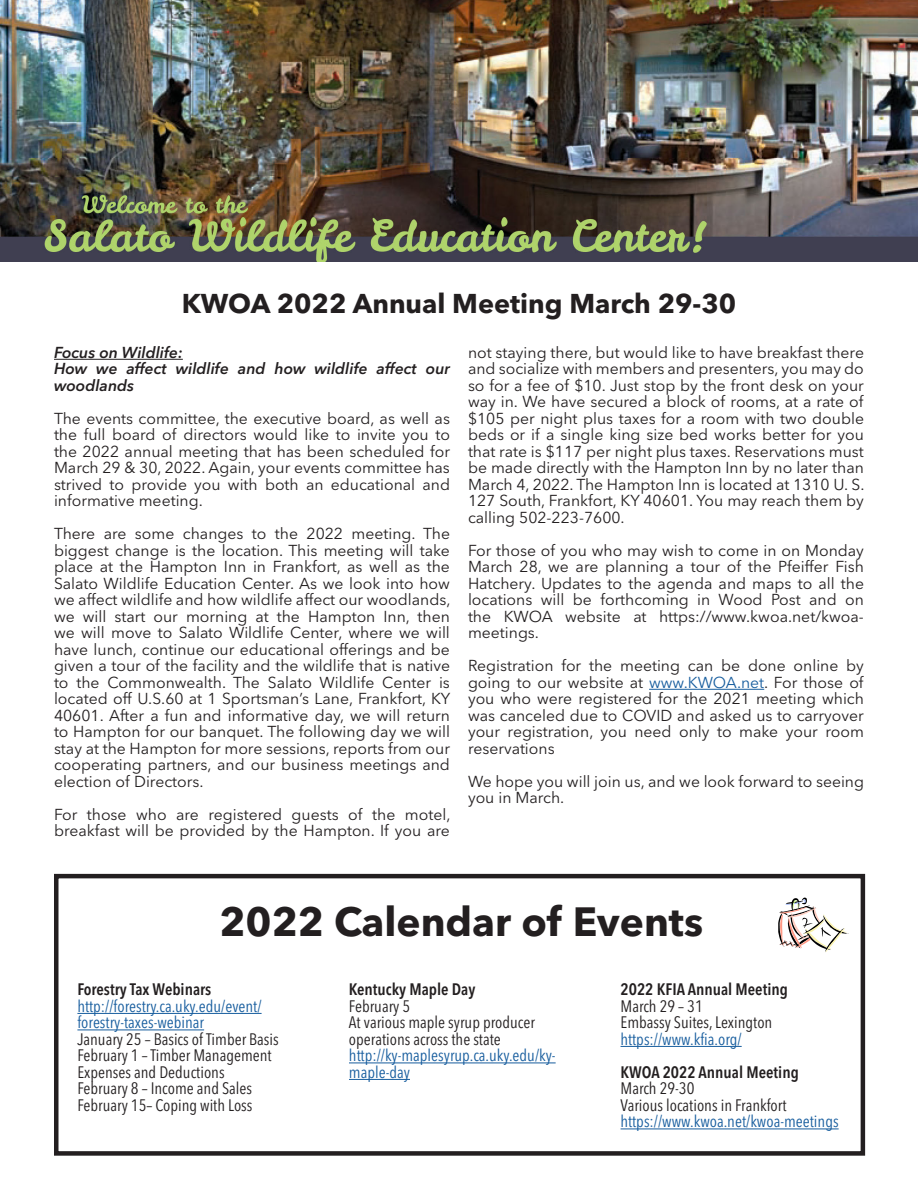
<style>
.page{position:relative;width:918px;height:1188px;background:#fff}
.page>*{position:absolute;margin:0;border:0;box-sizing:border-box;transform-origin:0 0}
.Headlines_2016{font:700 40.5px "Avenir Next LT Pro";color:#231f20}
.t1{font:700 27px "Avenir Next LT Pro";color:#231f20}
.t2{font:condensed 16.5px/16.5px "Avenir Next LT Pro";color:#231f20}
.t3{font:condensed 16.5px/16.5px "Avenir Next LT Pro";color:#175d9e}
.t4{font:600 condensed 16.5px/16.5px "Avenir Next LT Pro";color:#231f20}
.t5{font:15.75px/16.5px "Avenir Next LT Pro";color:#231f20;text-align:justify}
.t6{font:italic 600 15.75px/16.5px "Avenir Next LT Pro";color:#231f20}
.s1{color:#175d9e}
.s2{font-weight:400}
</style>
<div class="page">
<img style="left:0;top:0;width:918px;height:262px">
<div style="left:54px;top:874px;width:811px;height:282px;border:4px solid #231f20"></div>
<svg style="left:778px;top:898px;width:69px;height:54px"></svg>
<hr style="left:77px;top:1013px;width:185px;height:1px;background:#175d9e">
<hr style="left:77px;top:1030px;width:127px;height:1px;background:#175d9e">
<hr style="left:349px;top:1063px;width:207px;height:1px;background:#175d9e">
<hr style="left:349px;top:1079px;width:61px;height:1px;background:#175d9e">
<hr style="left:621px;top:1046px;width:121px;height:1px;background:#175d9e">
<hr style="left:621px;top:1129px;width:218px;height:1px;background:#175d9e">
<hr style="left:54px;top:359px;width:129px;height:1px;background:#231f20">
<hr style="left:649px;top:689px;width:115px;height:1px;background:#175d9e">
<p class="t1" style="left:182px;top:287px;width:556px">KWOA 2022 Annual Meeting March 29-30</p>
<p class="t6" style="left:54px;top:344px;width:130px">Focus on Wildlife:</p>
<p class="t6" style="left:54px;top:360px;width:397px">How we affect wildlife and how wildlife affect our woodlands</p>
<p class="t5" style="left:54px;top:410px;width:398px">The events committee, the executive board, as well as the full board of directors would like to invite you to the 2022 annual meeting that has been scheduled for March 29 &amp; 30, 2022. Again, your events committee has strived to provide you with both an educational and informative meeting.</p>
<p class="t5" style="left:54px;top:525px;width:398px">There are some changes to the 2022 meeting. The biggest change is the location. This meeting will take place at the Hampton Inn in Frankfort, as well as the Salato Wildlife Education Center. As we look into how we affect wildlife and how wildlife affect our woodlands, we will start our morning at the Hampton Inn, then we will move to Salato Wildlife Center, where we will have lunch, continue our educational offerings and be given a tour of the facility and the wildlife that is native to the Commonwealth. The Salato Wildlife Center is located off U.S.60 at 1 Sportsman’s Lane, Frankfort, KY 40601. After a fun and informative day, we will return to Hampton for our banquet. The following day we will stay at the Hampton for more sessions, reports from our cooperating partners, and our business meetings and election of Directors.</p>
<p class="t5" style="left:54px;top:806px;width:398px">For those who are registered guests of the motel, breakfast will be provided by the Hampton. If you are</p>
<p class="t5" style="left:468px;top:344px;width:398px">not staying there, but would like to have breakfast there and socialize with members and presenters, you may do so for a fee of $10. Just stop by the front desk on your way in. We have secured a block of rooms, at a rate of $105 per night plus taxes for a room with two double beds or if a single king size bed works better for you that rate is $117 per night plus taxes. Reservations must be made directly with the Hampton Inn by no later than March 4, 2022. The Hampton Inn is located at 1310 U. S.<br>127 South, Frankfort, KY 40601. You may reach them by calling 502-223-7600.</p>
<p class="t5" style="left:468px;top:542px;width:398px">For those of you who may wish to come in on Monday March 28, we are planning a tour of the Pfeiffer Fish Hatchery. Updates to the agenda and maps to all the locations will be forthcoming in Wood Post and on the KWOA website at https://www.kwoa.net/kwoa&shy;meetings.</p>
<p class="t5" style="left:468px;top:657px;width:398px">Registration for the meeting can be done online by going to our website at <span class="s1">www.KWOA.net</span>. For those of you who were registered for the 2021 meeting which was canceled due to COVID and asked us to carryover your registration, you need only to make your room reservations</p>
<p class="t5" style="left:468px;top:773px;width:398px">We hope you will join us, and we look forward to seeing you in March.</p>
<p class="Headlines_2016" style="left:219px;top:897px;width:485px">2022 Calendar of Events</p>
<p class="t4" style="left:77px;top:981px;width:136px">Forestry Tax Webinars</p>
<p class="t3" style="left:77px;top:998px;width:186px">http://forestry.ca.uky.edu/event/ forestry-taxes-webinar</p>
<p class="t2" style="left:77px;top:1031px;width:203px">January 25 – Basics of Timber Basis</p>
<p class="t2" style="left:77px;top:1047px;width:196px">February 1 – Timber Management<br>Expenses and Deductions</p>
<p class="t2" style="left:77px;top:1080px;width:176px">February 8 – Income and Sales</p>
<p class="t2" style="left:77px;top:1097px;width:176px">February 15– Coping with Loss</p>
<p class="t4" style="left:349px;top:981px;width:128px">Kentucky Maple Day</p>
<p class="t2" style="left:349px;top:998px;width:63px">February 5</p>
<p class="t2" style="left:349px;top:1014px;width:187px">At various maple syrup producer operations across the state</p>
<p class="t3" style="left:349px;top:1047px;width:208px">http://ky-maplesyrup.ca.uky.edu/ky&shy;maple-day</p>
<p class="t4" style="left:621px;top:981px;width:169px">2022 KFIA Annual Meeting</p>
<p class="t2" style="left:621px;top:998px;width:84px">March 29 – 31</p>
<p class="t2" style="left:621px;top:1014px;width:153px">Embassy Suites, Lexington <span class="s1">https://www.kfia.org/</span></p>
<p class="t4" style="left:621px;top:1064px;width:180px">KWOA 2022 Annual Meeting<br><span class="s2">March 29-30</span></p>
<p class="t2" style="left:621px;top:1097px;width:167px">Various locations in Frankfort</p>
<p class="t3" style="left:621px;top:1113px;width:220px">https://www.kwoa.net/kwoa-meetings</p>
</div>
